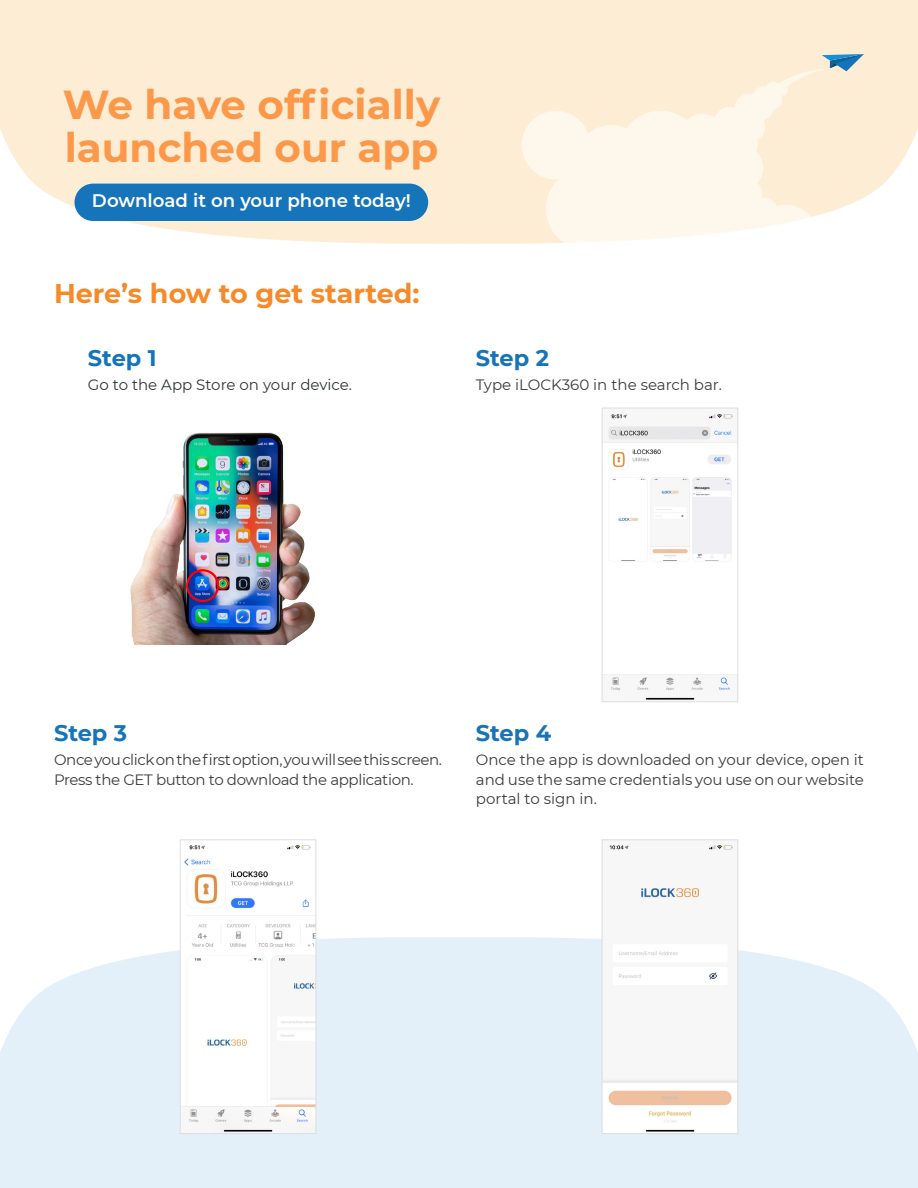
<style>
.page{position:relative;width:918px;height:1188px;background:#fff}
.page>*{position:absolute;margin:0;border:0;box-sizing:border-box;transform-origin:0 0}
.t1{font:700 40.35px/43.5px "Montserrat";color:#fc984a}
.t2{font:700 27px "Montserrat";color:#f58a29}
.t3{font:700 22.5px "Montserrat";color:#1674ba}
.t4{font:600 18.15px "Montserrat";color:#fff}
.Body{font:15px/19.5px "Montserrat";letter-spacing:-.025em;color:#3c3c3b}
.Body-2{font:15px "Montserrat";color:#313639}
.Body-3{font:15px "Montserrat";color:#3c3c3b}
.s1{color:#3c3c3b}
</style>
<div class="page">
<svg style="left:0;top:937px;width:918px;height:251px;background:#e5f0f9"></svg>
<svg style="left:0;top:0;width:918px;height:244px;background:#fceed8"></svg>
<svg style="left:522px;top:68px;width:307px;height:176px;background:#fdf3e3"></svg>
<div style="left:75px;top:184px;width:353px;height:37px;background:#1674ba;border-radius:19px"></div>
<svg style="left:822px;top:54px;width:42px;height:17px"></svg>
<img style="left:604px;top:414px;width:132px;height:286px">
<div style="left:602px;top:408px;width:136px;height:294px;border:1px solid #dcdddf"></div>
<img style="left:182px;top:845px;width:132px;height:287px">
<div style="left:180px;top:839px;width:136px;height:295px;border:1px solid #dcdddf"></div>
<img style="left:604px;top:845px;width:132px;height:287px">
<div style="left:602px;top:839px;width:136px;height:295px;border:1px solid #dcdddf"></div>
<img style="left:130px;top:432px;width:185px;height:212px">
<div style="left:186px;top:569px;width:33px;height:33px;border:2px solid #f00;border-radius:50%"></div>
<svg style="left:130px;top:636px;width:44px;height:9px"></svg>
<p class="t1" style="left:63px;top:81px;width:379px">We have officially launched our app</p>
<p class="t4" style="left:92px;top:188px;width:321px">Download it on your phone today!</p>
<p class="t2" style="left:54px;top:274px;width:367px">Here’s how to get started:</p>
<p class="t3" style="left:88px;top:341px;width:70px">Step 1</p>
<p class="Body-2" style="left:88px;top:374px;width:266px">Go to the App Store on your device<span class="s1">.</span></p>
<p class="t3" style="left:476px;top:341px;width:75px">Step 2</p>
<p class="Body-3" style="left:476px;top:374px;width:248px">Type iLOCK360 in the search bar.</p>
<p class="t3" style="left:54px;top:717px;width:75px">Step 3</p>
<p class="Body" style="left:54px;top:749px;width:390px">Once you click on the first option, you will see this screen.<br>Press the GET button to download the application.</p>
<p class="t3" style="left:476px;top:717px;width:77px">Step 4</p>
<p class="Body" style="left:476px;top:749px;width:390px;text-align:justify">Once the app is downloaded on your device, open it and use the same credentials you use on our website portal to sign in.</p>
</div>
